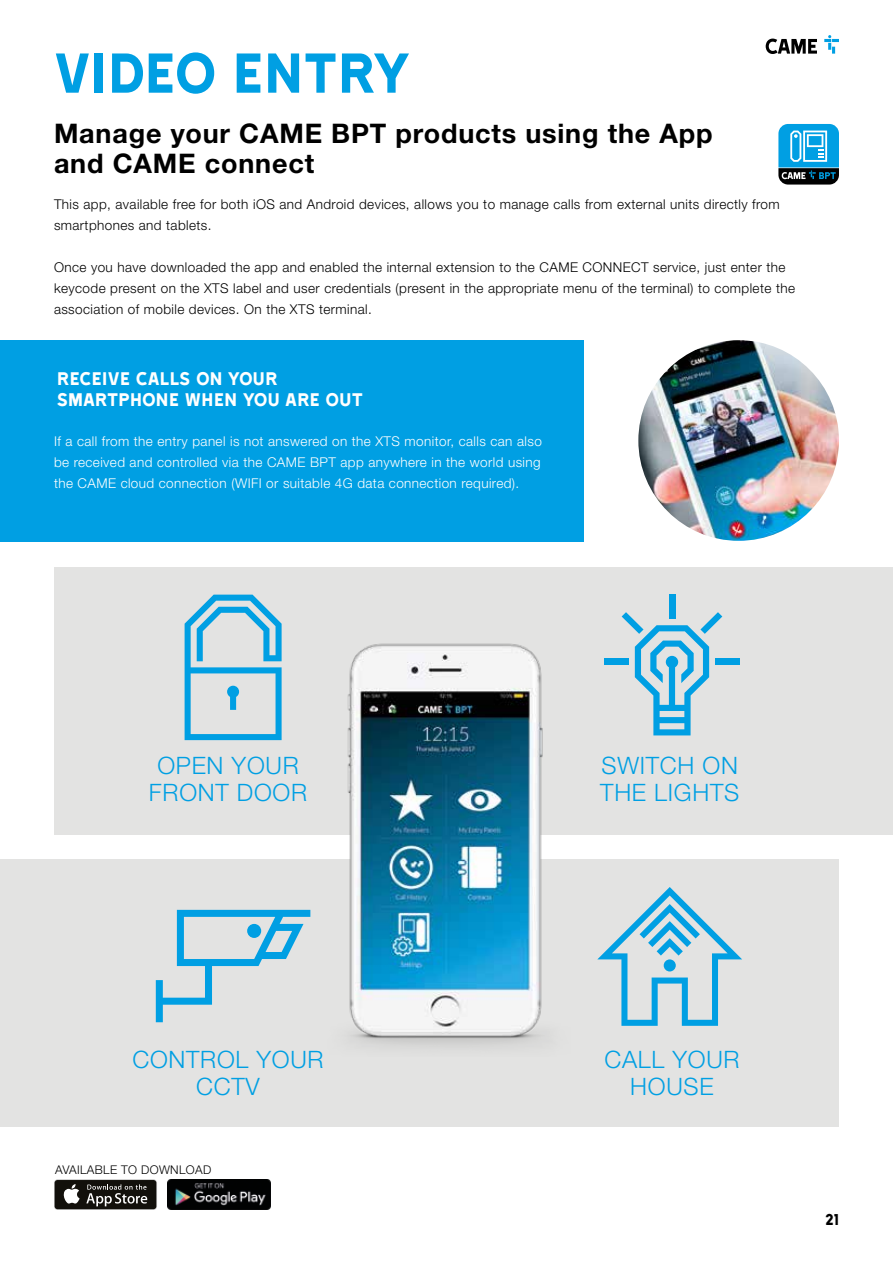
<style>
.page{position:relative;width:893px;height:1263px;background:#fff}
.page>*{position:absolute;margin:0;border:0;box-sizing:border-box;transform-origin:0 0}
.t1{font:64.5px "Came Type";letter-spacing:-.01em;color:#009fe3}
.t2{font:700 27px/30px "Helvetica Neue LT Std";letter-spacing:.03em;color:#000}
.t3{font:300 24px/27px "Helvetica Neue LT Std";letter-spacing:.03em;color:#009fe3;text-align:center}
.t4{font:21px/21px "Came Type";letter-spacing:.005em;color:#fff}
.t5{font:18px "Came Type";color:#000}
.t6{font:300 13.5px/21px "Helvetica Neue LT Std";letter-spacing:.03em;color:#000}
.t7{font:300 13.5px/21px "Helvetica Neue LT Std";letter-spacing:.03em;color:#fff;text-align:justify}
.t8{font:300 12px "Helvetica Neue LT Std";letter-spacing:.03em;color:#000}
</style>
<div class="page">
<div style="left:0;top:340px;width:584px;height:202px;background:#009fe3"></div>
<img style="left:638px;top:340px;width:201px;height:201px;border-radius:100px">
<div style="left:54px;top:567px;width:839px;height:267px;background:#e3e3e2"></div>
<svg style="left:185px;top:595px;width:97px;height:145px"></svg>
<div style="left:604px;top:659px;width:25px;height:6px;background:#009fe3"></div>
<div style="left:715px;top:659px;width:25px;height:6px;background:#009fe3"></div>
<svg style="left:622px;top:612px;width:100px;height:123px"></svg>
<div style="left:669px;top:595px;width:6px;height:24px;background:#009fe3"></div>
<div style="left:0;top:859px;width:839px;height:268px;background:#e3e3e2"></div>
<svg style="left:156px;top:910px;width:131px;height:112px"></svg>
<svg style="left:601px;top:887px;width:141px;height:139px"></svg>
<img style="left:287px;top:643px;width:314px;height:405px">
<svg style="left:778px;top:124px;width:61px;height:61px;background:#3290b9"></svg>
<svg style="left:54px;top:1179px;width:103px;height:31px"></svg>
<div style="left:55px;top:1180px;width:101px;height:29px;background:#12100b;border-radius:3px"></div>
<svg style="left:63px;top:1184px;width:17px;height:19px"></svg>
<svg style="left:86px;top:1184px;width:61px;height:22px"></svg>
<img style="left:168px;top:1179px;width:103px;height:31px">
<svg style="left:766px;top:39px;width:51px;height:15px"></svg>
<svg style="left:824px;top:35px;width:15px;height:19px"></svg>
<h1 class="t1" style="left:54px;top:39px;width:358px">VIDEO ENTRY</h1>
<h2 class="t2" style="left:54px;top:118px;width:660px">Manage your CAME BPT products using the App and CAME connect</h2>
<p class="t6" style="left:54px;top:194px;width:727px">This app, available free for both iOS and Android devices, allows you to manage calls from external units directly from smartphones and tablets.</p>
<p class="t6" style="left:54px;top:257px;width:743px">Once you have downloaded the app and enabled the internal extension to the CAME CONNECT service, just enter the keycode present on the XTS label and user credentials (present in the appropriate menu of the terminal) to complete the association of mobile devices. On the XTS terminal.</p>
<h3 class="t4" style="left:57px;top:368px;width:308px">RECEIVE CALLS ON YOUR<br>SMARTPHONE WHEN YOU ARE OUT</h3>
<p class="t7" style="left:54px;top:430px;width:489px">If a call from the entry panel is not answered on the XTS monitor, calls can also be received and controlled via the CAME BPT app anywhere in the world using the CAME cloud connection (WIFI or suitable 4G data connection required).</p>
<h3 class="t3" style="left:149px;top:752px;width:160px">OPEN YOUR<br>FRONT DOOR</h3>
<h3 class="t3" style="left:600px;top:752px;width:140px;text-align:left">SWITCH ON<br>THE LIGHTS</h3>
<h3 class="t3" style="left:132px;top:1045px;width:193px">CONTROL YOUR<br>CCTV</h3>
<h3 class="t3" style="left:604px;top:1045px;width:137px">CALL YOUR<br>HOUSE</h3>
<p class="t8" style="left:55px;top:1162px;width:158px">AVAILABLE TO DOWNLOAD</p>
<h3 class="t5" style="left:825px;top:1210px;width:15px">21</h3>
</div>
